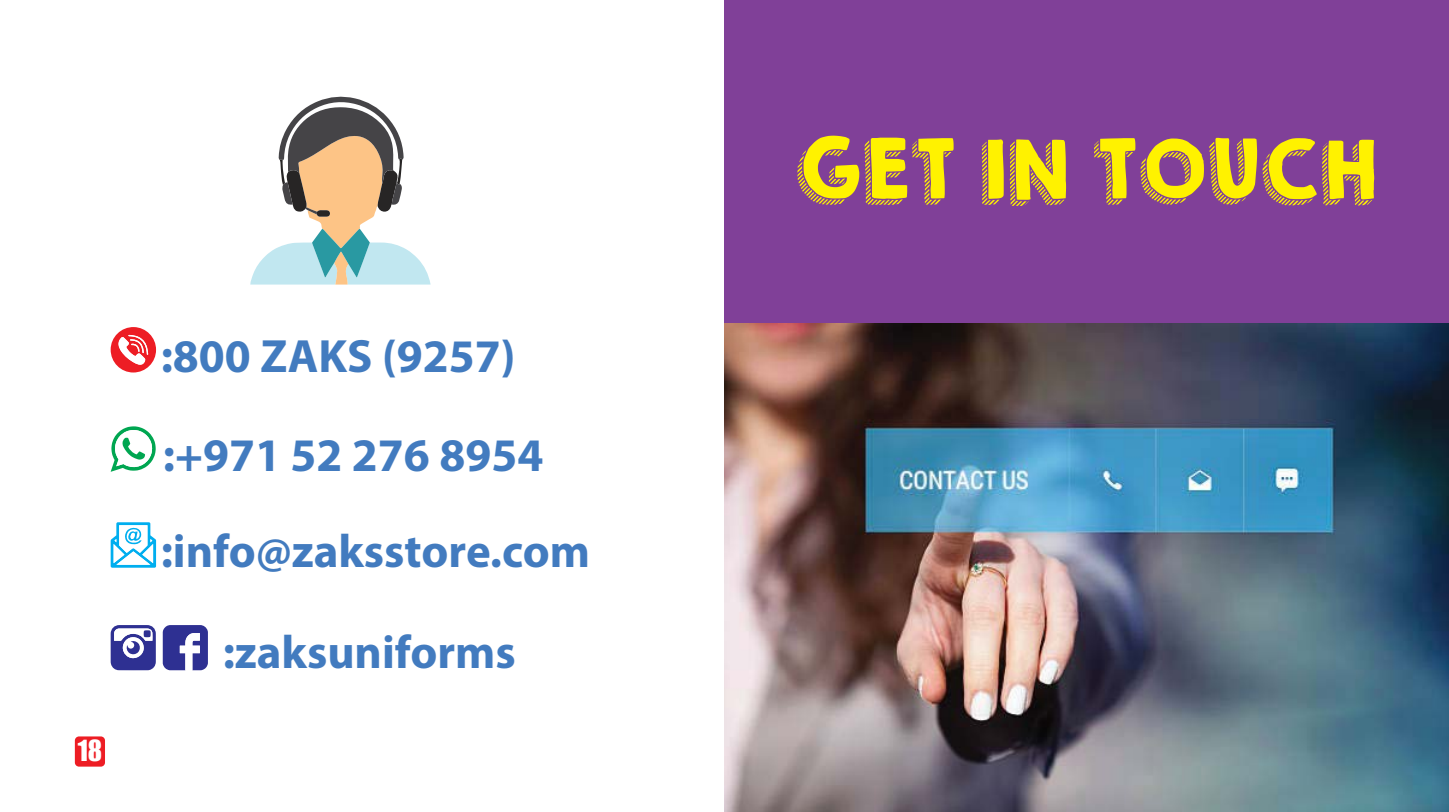
<style>
.page{position:relative;width:1449px;height:812px;background:#fff}
.page>*{position:absolute;margin:0;border:0;box-sizing:border-box;transform-origin:0 0}
.t1{font:73.2px "KGHAPPY";color:#fff200}
.t2{font:700 46.8px/99.3px "Myriad Pro";color:#427bbf}
.t3{font:26.7px "Impact";color:#fff}
</style>
<div class="page">
<div style="left:724px;top:0;width:725px;height:812px;background:#804098"></div>
<img style="left:724px;top:324px;width:725px;height:488px">
<div style="left:75px;top:736px;width:30px;height:30px;background:#ed1d24;border-radius:4px"></div>
<svg style="left:250px;top:96px;width:181px;height:188px"></svg>
<svg style="left:163px;top:625px;width:45px;height:45px"></svg>
<svg style="left:111px;top:625px;width:45px;height:45px"></svg>
<svg style="left:111px;top:522px;width:45px;height:45px"></svg>
<svg style="left:111px;top:327px;width:45px;height:45px"></svg>
<svg style="left:111px;top:426px;width:45px;height:46px"></svg>
<p class="t3" style="left:78px;top:730px;width:26px">18</p>
<p class="t2" style="left:161px;top:304px;width:384px">:800 ZAKS (9257) :+971 52 276 8954</p>
<p class="t2" style="left:161px;top:499px;width:431px">:info@zaksstore.com</p>
<p class="t2" style="left:223px;top:601px;width:295px">:zaksuniforms</p>
<h1 class="t1" style="left:795px;top:113px;width:584px">GET IN TOUCH</h1>
</div>
